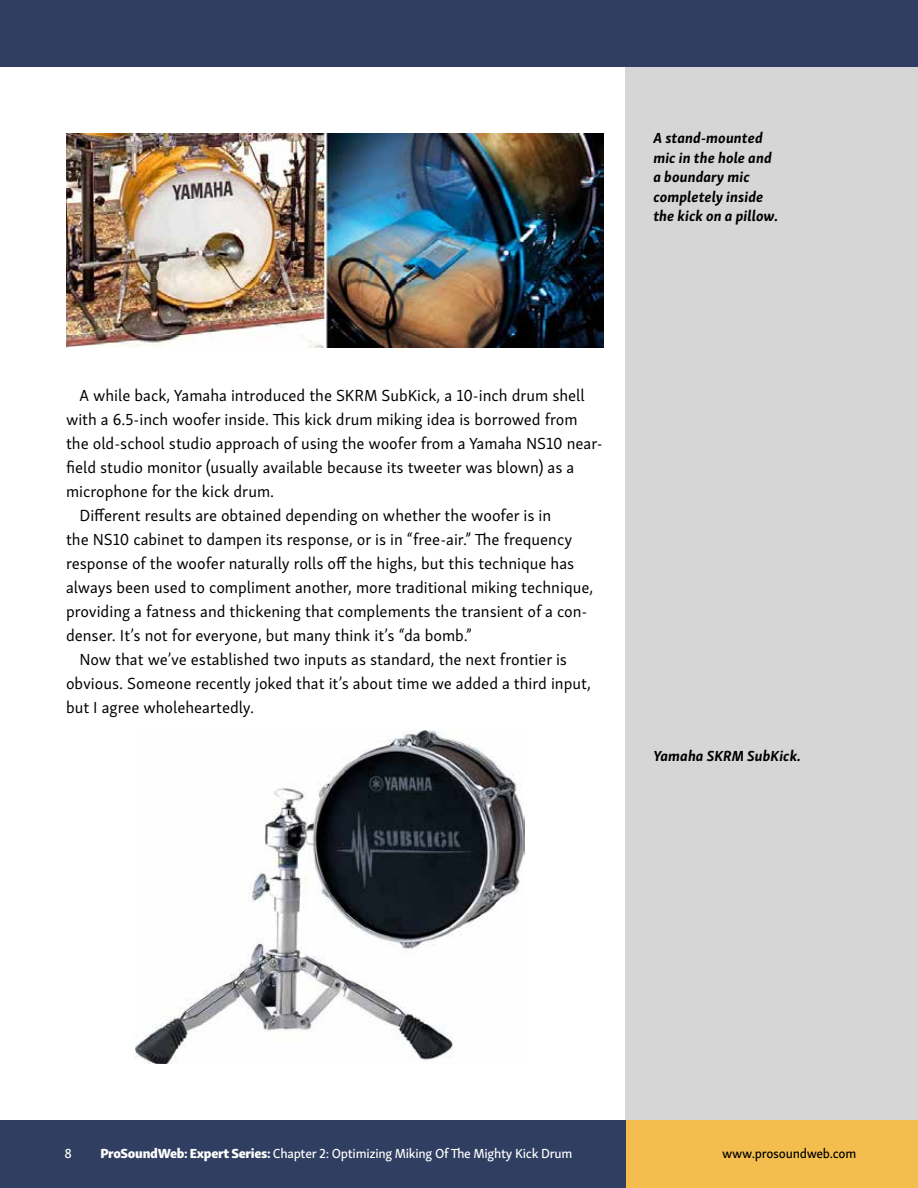
<style>
.page{position:relative;width:918px;height:1188px;background:#fff}
.page>*{position:absolute;margin:0;border:0;box-sizing:border-box;transform-origin:0 0}
.t1{font:16.5px "Skolar Sans";color:#000}
.t2{font:italic 700 15px/19.5px "Skolar Sans";letter-spacing:.005em;color:#000}
.t3{font:13.5px "Skolar Sans Me";letter-spacing:-.02em;color:#fff}
.t4{font:13.5px "Skolar Sans Me";letter-spacing:-.02em;color:#000}
.s1{font-family:"Skolar Sans Eb"}
</style>
<div class="page">
<div style="left:626px;top:54px;width:292px;height:1134px;background:#d7d6d6"></div>
<div style="left:0;top:0;width:918px;height:68px;background:#303f61"></div>
<div style="left:0;top:1120px;width:627px;height:68px;background:#303f61"></div>
<div style="left:626px;top:1120px;width:292px;height:68px;background:#f3be4d"></div>
<img style="left:66px;top:134px;width:537px;height:214px">
<img style="left:135px;top:731px;width:390px;height:332px">
<p class="t2" style="left:653px;top:127px;width:126px">A stand-mounted mic in the hole and a boundary mic completely inside the kick on a pillow.</p>
<p class="t1" style="left:80px;top:382px;width:507px">A while back, Yamaha introduced the SKRM SubKick, a 10-inch drum shell</p>
<p class="t1" style="left:66px;top:406px;width:513px">with a 6.5-inch woofer inside. This kick drum miking idea is borrowed from</p>
<p class="t1" style="left:66px;top:430px;width:538px">the old-school studio approach of using the woofer from a Yamaha NS10 near-</p>
<p class="t1" style="left:66px;top:454px;width:510px">field studio monitor (usually available because its tweeter was blown) as a</p>
<p class="t1" style="left:66px;top:478px;width:210px">microphone for the kick drum.</p>
<p class="t1" style="left:80px;top:502px;width:473px">Different results are obtained depending on whether the woofer is in</p>
<p class="t1" style="left:66px;top:526px;width:508px">the NS10 cabinet to dampen its response, or is in “free-air.” The frequency</p>
<p class="t1" style="left:66px;top:550px;width:510px">response of the woofer naturally rolls off the highs, but this technique has</p>
<p class="t1" style="left:66px;top:574px;width:529px">always been used to compliment another, more traditional miking technique,</p>
<p class="t1" style="left:66px;top:598px;width:523px">providing a fatness and thickening that complements the transient of a con-</p>
<p class="t1" style="left:66px;top:622px;width:407px">denser. It’s not for everyone, but many think it’s “da bomb.”</p>
<p class="t1" style="left:80px;top:646px;width:489px">Now that we’ve established two inputs as standard, the next frontier is</p>
<p class="t1" style="left:66px;top:670px;width:526px">obvious. Someone recently joked that it’s about time we added a third input,</p>
<p class="t1" style="left:66px;top:694px;width:190px">but I agree wholeheartedly.</p>
<p class="t2" style="left:653px;top:745px;width:149px">Yamaha SKRM SubKick.</p>
<p class="t3" style="left:64px;top:1143px;width:9px">8</p>
<p class="t3" style="left:100px;top:1143px;width:474px"><span class="s1">ProSoundWeb: Expert Series:</span> Chapter 2: Optimizing Miking Of The Mighty Kick Drum</p>
<p class="t4" style="left:722px;top:1143px;width:136px">www.prosoundweb.com</p>
</div>
